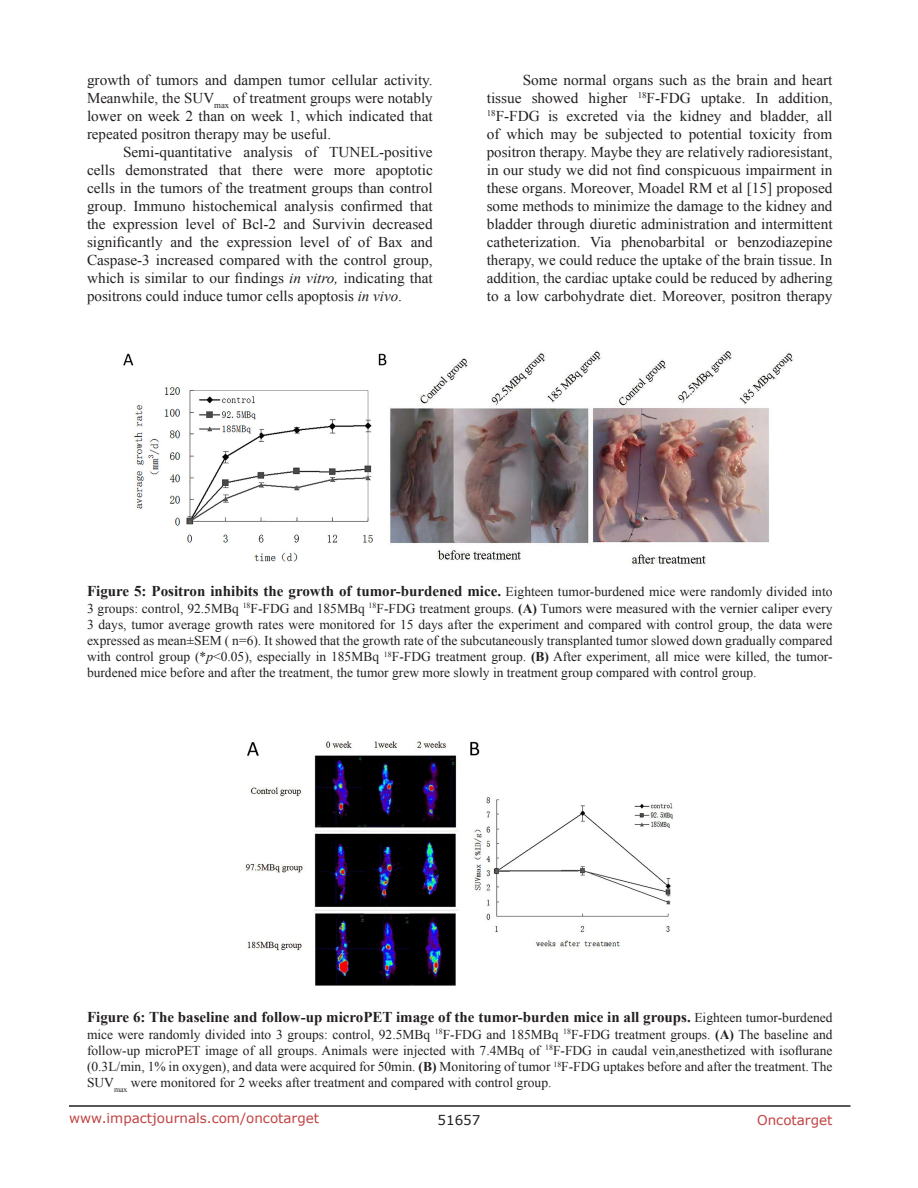
<style>
.page{position:relative;width:918px;height:1188px;background:#fff}
.page>*{position:absolute;margin:0;border:0;box-sizing:border-box;transform-origin:0 0}
.BodyText{font:15px/18px "Times New Roman";color:#231f20;text-align:justify}
.figuretext{font:700 15px "Times New Roman";color:#231f20}
.figuretext-2{font:13.5px/16.2px "Times New Roman";color:#231f20;text-align:justify}
.t1{font:13.5px "Verdana";color:#c24141}
.t2{font:13.5px "Verdana";color:#231f20}
.s1{font-style:italic}
.s2{font-weight:400;font-size:13.5px}
.s3{font-weight:700}
</style>
<div class="page">
<hr style="left:69px;top:1105px;width:781px;height:2px;background:#231f20">
<img style="left:123px;top:351px;width:670px;height:214px">
<img style="left:245px;top:741px;width:428px;height:245px">
<p class="BodyText" style="left:87px;top:71px;width:347px">growth of tumors and dampen tumor cellular activity.<br>Meanwhile, the SUV<sub>max</sub> of treatment groups were notably lower on week 2 than on week 1, which indicated that repeated positron therapy may be useful.</p>
<p class="BodyText" style="left:87px;top:143px;width:347px;text-indent:36px">Semi-quantitative analysis of TUNEL-positive cells demonstrated that there were more apoptotic cells in the tumors of the treatment groups than control group. Immuno histochemical analysis confirmed that the expression level of Bcl-2 and Survivin decreased significantly and the expression level of of Bax and Caspase-3 increased compared with the control group, which is similar to our findings <span class="s1">in vitro,</span> indicating that positrons could induce tumor cells apoptosis <span class="s1">in vivo</span>.</p>
<p class="BodyText" style="left:487px;top:71px;width:347px;text-indent:36px">Some normal organs such as the brain and heart tissue showed higher <sup>18</sup>F-FDG uptake. In addition, <sup>18</sup>F-FDG is excreted via the kidney and bladder, all of which may be subjected to potential toxicity from positron therapy. Maybe they are relatively radioresistant, in our study we did not find conspicuous impairment in these organs. Moreover, Moadel RM et al [15] proposed some methods to minimize the damage to the kidney and bladder through diuretic administration and intermittent catheterization. Via phenobarbital or benzodiazepine therapy, we could reduce the uptake of the brain tissue. In addition, the cardiac uptake could be reduced by adhering to a low carbohydrate diet. Moreover, positron therapy</p>
<p class="figuretext" style="left:87px;top:581px;width:747px">Figure 5: Positron inhibits the growth of tumor-burdened mice. <span class="s2">Eighteen tumor-burdened mice were randomly divided into</span></p>
<p class="figuretext-2" style="left:87px;top:600px;width:747px">3 groups: control, 92.5MBq <sup>18</sup>F-FDG and 185MBq <sup>18</sup>F-FDG treatment groups. <span class="s3">(A)</span> Tumors were measured with the vernier caliper every 3 days, tumor average growth rates were monitored for 15 days after the experiment and compared with control group, the data were expressed as mean±SEM ( n=6). It showed that the growth rate of the subcutaneously transplanted tumor slowed down gradually compared with control group (*<span class="s1">p</span>&lt;0.05), especially in 185MBq <sup>18</sup>F-FDG treatment group. <span class="s3">(B)</span> After experiment, all mice were killed, the tumor&shy;burdened mice before and after the treatment, the tumor grew more slowly in treatment group compared with control group.</p>
<p class="figuretext" style="left:87px;top:1007px;width:747px">Figure 6: The baseline and follow-up microPET image of the tumor-burden mice in all groups. <span class="s2">Eighteen tumor-burdened</span></p>
<p class="figuretext-2" style="left:87px;top:1026px;width:747px">mice were randomly divided into 3 groups: control, 92.5MBq <sup>18</sup>F-FDG and 185MBq <sup>18</sup>F-FDG treatment groups. <span class="s3">(A)</span> The baseline and follow-up microPET image of all groups. Animals were injected with 7.4MBq of <sup>18</sup>F-FDG in caudal vein,anesthetized with isoflurane (0.3L/min, 1% in oxygen), and data were acquired for 50min. <span class="s3">(B)</span> Monitoring of tumor <sup>18</sup>F-FDG uptakes before and after the treatment. The SUV<sub>max</sub> were monitored for 2 weeks after treatment and compared with control group.</p>
<p class="t1" style="left:69px;top:1109px;width:252px">www.impactjournals.com/oncotarget</p>
<p class="t2" style="left:438px;top:1111px;width:44px">51657</p>
<p class="t1" style="left:757px;top:1111px;width:77px">Oncotarget</p>
</div>
